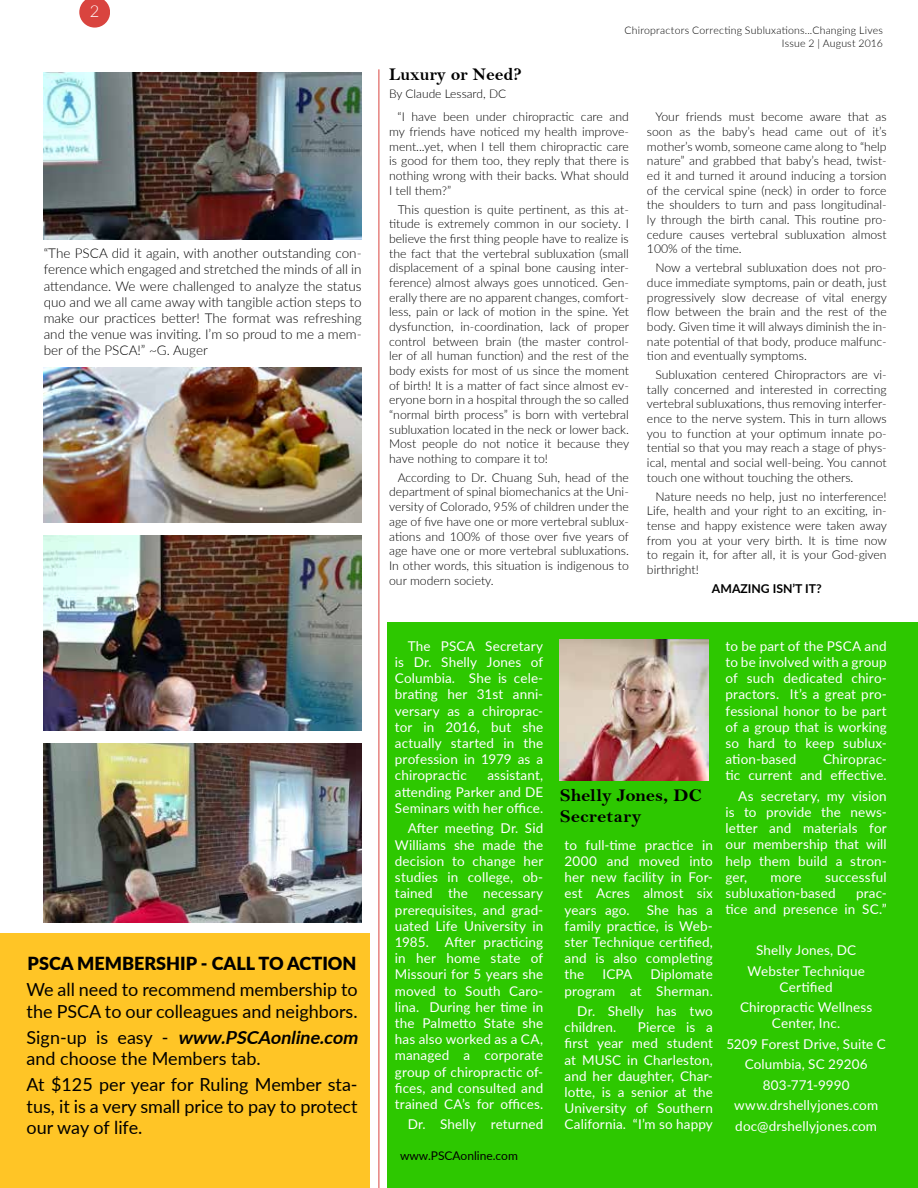
<style>
.page{position:relative;width:918px;height:1188px;background:#fff}
.page>*{position:absolute;margin:0;border:0;box-sizing:border-box;transform-origin:0 0}
.t1{font:18px/21.6px "Lato";color:#000}
.t2{font:900 18px "Lato";color:#000}
.t3{font:18px/21px "Bell MT Bold";color:#000;scale:1.06 1}
.t4{font:18px "Bell MT Bold";color:#000}
.t5{font:13.5px/16.2px "Lato";letter-spacing:.01em;color:#fff;text-align:justify}
.t6{font:300 13.5px/16.2px "Lato";color:#000;text-align:justify}
.t7{font:300 12.15px/14.7px "Lato";color:#000;text-align:justify}
.t8{font:700 12.15px "Lato";color:#000}
.t9{font:12px "Lato";color:#000}
.t10{font:300 12px "Lato";color:#000}
.t11{font:300 10.5px/12.6px "Lato";letter-spacing:.02em;color:#000;text-align:right}
.s1{font-weight:700;font-style:italic}
</style>
<div class="page">
<svg style="left:79px;top:0;width:31px;height:28px"></svg>
<div style="left:387px;top:623px;width:531px;height:565px;background:#2dc800"></div>
<hr style="left:379px;top:69px;width:1px;height:1119px;background:#d9443f">
<img style="left:560px;top:640px;width:148px;height:140px">
<img style="left:44px;top:72px;width:318px;height:167px">
<img style="left:44px;top:368px;width:318px;height:155px">
<img style="left:44px;top:536px;width:318px;height:195px">
<img style="left:44px;top:744px;width:318px;height:179px">
<div style="left:0;top:933px;width:370px;height:255px;background:#ffc526"></div>
<p class="t6" style="left:44px;top:245px;width:319px">“The PSCA did it again, with another outstanding con&shy;ference which engaged and stretched the minds of all in attendance. We were challenged to analyze the status quo and we all came away with tangible action steps to make our practices better! The format was refreshing and the venue was inviting. I’m so proud to me a mem&shy;ber of the PSCA!” ~G. Auger</p>
<h1 class="t2" style="left:28px;top:950px;width:330px">PSCA MEMBERSHIP - CALL TO ACTION</h1>
<h1 class="t1" style="left:27px;top:978px;width:333px">We all need to recommend membership to the PSCA to our colleagues and neighbors.</h1>
<h1 class="t1" style="left:27px;top:1026px;width:337px">S i g n - u p i s e a s y - <span class="s1">www.PSCAonline.com </span>and choose the Members tab.</h1>
<h1 class="t1" style="left:27px;top:1073px;width:332px;text-align:justify">At $125 per year for Ruling Member sta&shy;tus, it is a very small price to pay to protect our way of life.</h1>
<h1 class="t4" style="left:389px;top:63px;width:134px">Luxury or Need?</h1>
<p class="t10" style="left:389px;top:86px;width:119px">By Claude Lessard, DC</p>
<p class="t11" style="left:625px;top:24px;width:260px">Chiropractors Correcting Subluxations...Changing Lives<br>Issue 2 | August 2016</p>
<p class="t7" style="left:389px;top:109px;width:241px;text-indent:9px">“I have been under chiropractic care and my friends have noticed my health improve&shy;ment...yet, when I tell them chiropractic care is good for them too, they reply that there is nothing wrong with their backs. What should I tell them?”</p>
<p class="t7" style="left:389px;top:201px;width:242px;text-indent:9px">This question is quite pertinent, as this at&shy;titude is extremely common in our society. I believe the first thing people have to realize is the fact that the vertebral subluxation (small displacement of a spinal bone causing inter&shy;ference) almost always goes unnoticed. Gen&shy;erally there are no apparent changes, comfort&shy;less, pain or lack of motion in the spine. Yet dysfunction, in-coordination, lack of proper control between brain (the master control&shy;ler of all human function) and the rest of the body exists for most of us since the moment of birth! It is a matter of fact since almost ev&shy;eryone born in a hospital through the so called “normal birth process” is born with vertebral subluxation located in the neck or lower back.<br>Most people do not notice it because they have nothing to compare it to!</p>
<p class="t7" style="left:389px;top:470px;width:241px;text-indent:9px">According to Dr. Chuang Suh, head of the department of spinal biomechanics at the Uni&shy;versity of Colorado, 95% of children under the age of five have one or more vertebral sublux&shy;ations and 100% of those over five years of age have one or more vertebral subluxations.<br>In other words, this situation is indigenous to our modern society.</p>
<p class="t7" style="left:647px;top:109px;width:241px;text-indent:9px">Your friends must become aware that as soon as the baby’s head came out of it’s mother’s womb, someone came along to “help nature” and grabbed that baby’s head, twist&shy;ed it and turned it around inducing a torsion of the cervical spine (neck) in order to force the shoulders to turn and pass longitudinal&shy;ly through the birth canal. This routine pro&shy;cedure causes vertebral subluxation almost 100% of the time.</p>
<p class="t7" style="left:647px;top:260px;width:242px;text-indent:9px">Now a vertebral subluxation does not pro&shy;duce immediate symptoms, pain or death, just progressively slow decrease of vital energy flow between the brain and the rest of the body. Given time it will always diminish the in&shy;nate potential of that body, produce malfunc&shy;tion and eventually symptoms.</p>
<p class="t7" style="left:647px;top:367px;width:241px;text-indent:9px">Subluxation centered Chiropractors are vi&shy;tally concerned and interested in correcting vertebral subluxations, thus removing interfer&shy;ence to the nerve system. This in turn allows you to function at your optimum innate po&shy;tential so that you may reach a stage of phys&shy;ical, mental and social well-being. You cannot touch one without touching the others.</p>
<p class="t7" style="left:647px;top:489px;width:242px;text-indent:9px">Nature needs no help, just no interference!<br>Life, health and your right to an exciting, in&shy;tense and happy existence were taken away from you at your very birth. It is time now to regain it, for after all, it is your God-given birthright!</p>
<p class="t8" style="left:712px;top:580px;width:111px">AMAZING ISN’T IT?</p>
<p class="t5" style="left:395px;top:637px;width:150px;text-indent:13px">The PSCA Secretary is Dr. Shelly Jones of Columbia. She is cele&shy;brating her 31st anni&shy;versary as a chiroprac&shy;tor in 2016, but she actually started in the profession in 1979 as a chiropractic</p>
<p class="t5" style="left:395px;top:767px;width:150px;text-indent:92px">assistant, attending Parker and DE Seminars with her office.</p>
<p class="t5" style="left:408px;top:820px;width:137px">After meeting Dr. Sid</p>
<p class="t5" style="left:395px;top:836px;width:150px">Williams she made the decision to change her studies in college, ob&shy;tained the necessary prerequisites, and grad&shy;uated Life University in 1985. After practicing in her home state of Missouri for 5 years she moved to South Caro&shy;lina. During her time in the Palmetto State she has also worked as a CA, managed a corporate group of chiropractic of&shy;fices, and consulted and trained CA’s for offices.</p>
<p class="t5" style="left:408px;top:1116px;width:137px">Dr. Shelly returned</p>
<p class="t9" style="left:400px;top:1147px;width:119px">www.PSCAonline.com</p>
<h1 class="t3" style="left:560px;top:784px;width:135px">Shelly Jones, DC<br>Secretary</h1>
<p class="t5" style="left:565px;top:836px;width:150px">to full-time practice in 2000 and moved into her new facility in For&shy;est Acres almost six years ago.</p>
<p class="t5" style="left:565px;top:901px;width:150px;text-indent:82px">She has a family practice, is Web&shy;ster Technique certified, and is also completing the</p>
<p class="t5" style="left:565px;top:966px;width:150px;text-align:right">Diplomate<br>program at Sherman.</p>
<p class="t5" style="left:565px;top:1003px;width:150px;text-indent:13px">Dr. Shelly has two children.</p>
<p class="t5" style="left:603px;top:966px;width:31px">ICPA</p>
<p class="t5" style="left:565px;top:1019px;width:150px;text-indent:73px">Pierce is a first year med student at MUSC in Charleston, and her daughter, Char&shy;lotte, is a senior at the University of Southern California. “I’m so happy</p>
<p class="t5" style="left:726px;top:637px;width:163px">to be part of the PSCA and to be involved with a group of such dedicated chiro&shy;practors. It’s a great pro&shy;fessional honor to be part of a group that is working so hard to keep sublux&shy;ation-based</p>
<p class="t5" style="left:726px;top:751px;width:163px;text-align:right">Chiroprac-<br>tic current and effective.</p>
<p class="t5" style="left:726px;top:787px;width:163px;text-indent:13px">As secretary, my vision is to provide the news&shy;letter and materials for our membership that will help them build a stron&shy;ger,</p>
<p class="t5" style="left:726px;top:868px;width:163px;text-indent:100px">successful subluxation-based</p>
<p class="t5" style="left:771px;top:868px;width:33px">more</p>
<p class="t5" style="left:726px;top:884px;width:163px;text-align:right">prac-<br>tice and presence in SC.”</p>
<p class="t5" style="left:747px;top:939px;width:119px;line-height:20.4px;text-align:center">Shelly Jones, DC<br>Webster Technique</p>
<p class="t5" style="left:740px;top:976px;width:134px;line-height:20.4px;text-align:center">Certified<br>Chiropractic Wellness</p>
<p class="t5" style="left:726px;top:1013px;width:161px;line-height:20.4px;text-align:center">Center, Inc.<br>5209 Forest Drive, Suite C<br>Columbia, SC 29206<br>803-771-9990 www.drshellyjones.com doc@drshellyjones.com</p>
</div>
